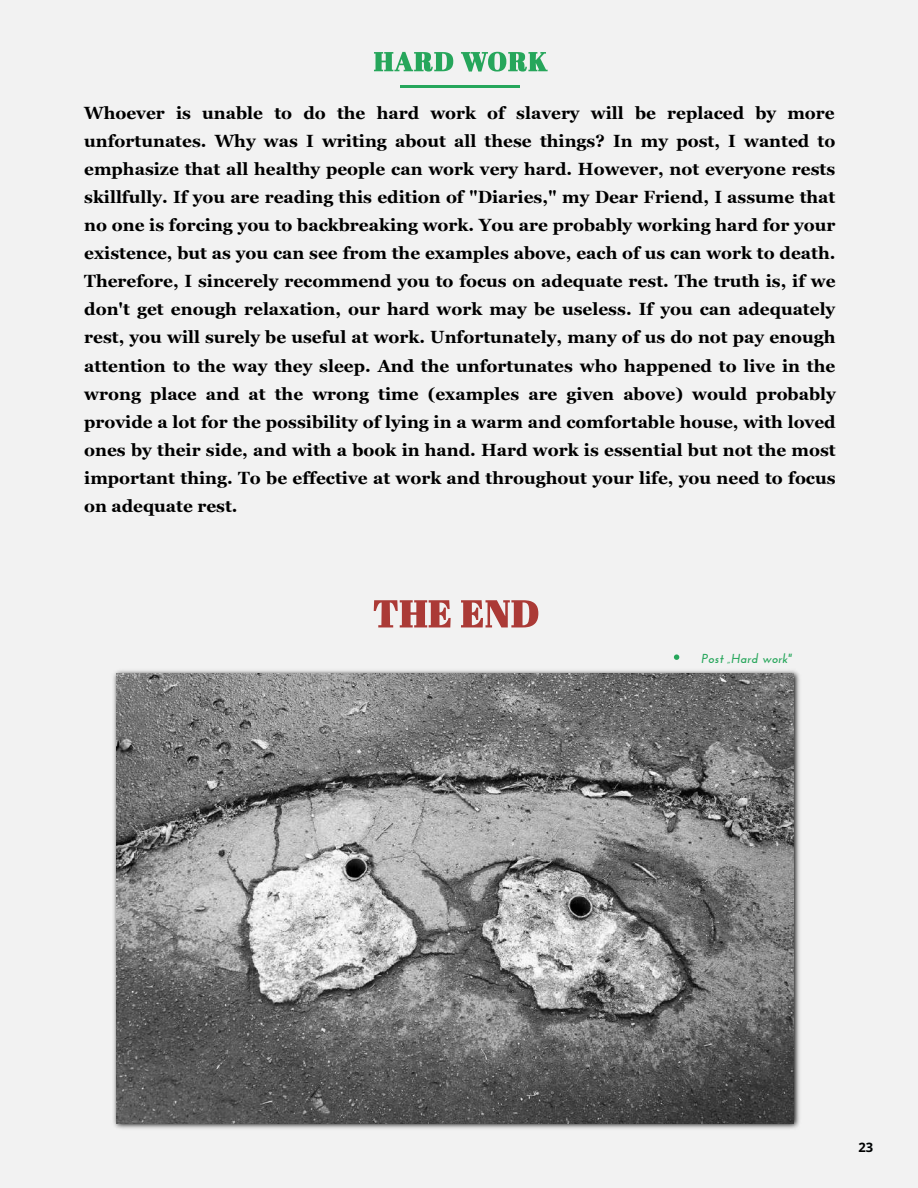
<style>
.page{position:relative;width:918px;height:1188px;background:#f2f2f2}
.page>*{position:absolute;margin:0;border:0;box-sizing:border-box;transform-origin:0 0}
.t1{font:700 17.25px/28px "Georgia";color:#000;text-align:justify}
.t2{font:italic 700 12.9px "Josefin Sans";color:#26a65b}
.t3{font:700 12.9px "Open Sans";color:#000}
</style>
<div class="page">
<svg style="left:674px;top:654px;width:5px;height:6px"></svg>
<svg style="left:374px;top:52px;width:174px;height:20px"></svg>
<hr style="left:400px;top:85px;width:80px;height:2px;background:#26a65b">
<hr style="left:480px;top:85px;width:39px;height:2px;background:#26a65b">
<svg style="left:113px;top:670px;width:687px;height:459px"></svg>
<img style="left:117px;top:674px;width:677px;height:449px">
<svg style="left:374px;top:600px;width:164px;height:27px"></svg>
<p class="t1" style="left:84px;top:99px;width:753px">Whoever is unable to do the hard work of slavery will be replaced by more unfortunates. Why was I writing about all these things? In my post, I wanted to emphasize that all healthy people can work very hard. However, not everyone rests skillfully. If you are reading this edition of "Diaries," my Dear Friend, I assume that no one is forcing you to backbreaking work. You are probably working hard for your existence, but as you can see from the examples above, each of us can work to death.<br>Therefore, I sincerely recommend you to focus on adequate rest. The truth is, if we don't get enough relaxation, our hard work may be useless. If you can adequately rest, you will surely be useful at work. Unfortunately, many of us do not pay enough attention to the way they sleep. And the unfortunates who happened to live in the wrong place and at the wrong time (examples are given above) would probably provide a lot for the possibility of lying in a warm and comfortable house, with loved ones by their side, and with a book in hand. Hard work is essential but not the most important thing. To be effective at work and throughout your life, you need to focus on adequate rest.</p>
<p class="t2" style="left:702px;top:651px;width:92px">Post „Hard work"</p>
<p class="t3" style="left:858px;top:1139px;width:16px">23</p>
</div>
